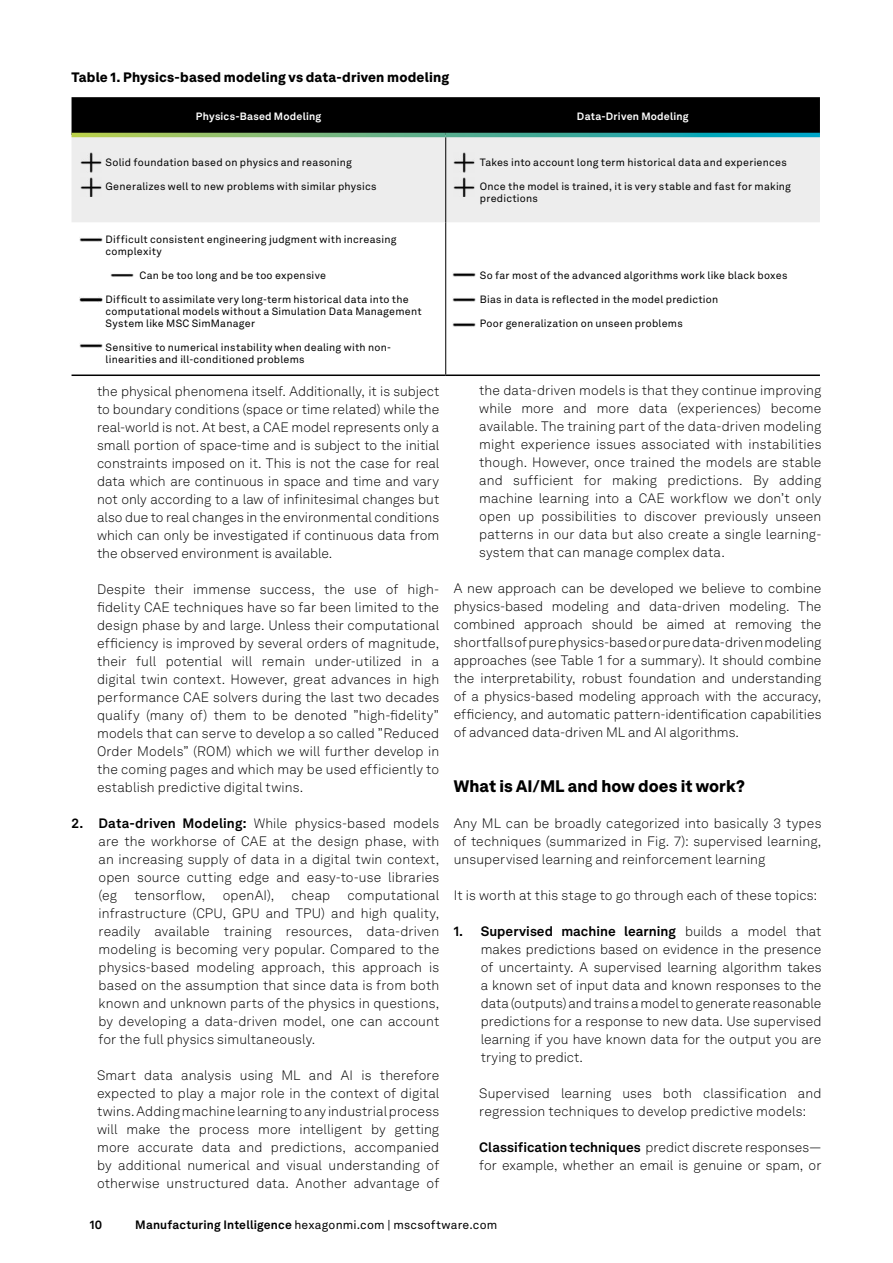
<style>
.page{position:relative;width:893px;height:1263px;background:#fff}
.page>*{position:absolute;margin:0;border:0;box-sizing:border-box;transform-origin:0 0}
.t1{font:900 16.5px "Hexagon Akkurat";letter-spacing:.005em;color:#000}
.t2{font:300 13.5px/18px "Hexagon Akkurat";letter-spacing:.005em;color:#000;text-align:justify}
.t3{font:900 13.5px "Hexagon Akkurat";letter-spacing:.015em;color:#000}
.t4{font:12px "Hexagon Akkurat";letter-spacing:.015em;color:#000}
.t5{font:700 12px "Hexagon Akkurat";color:#000}
.t6{font:10.5px/12px "Hexagon Akkurat";letter-spacing:.02em;color:#000}
.t7{font:700 10.5px "Hexagon Akkurat";letter-spacing:.02em;color:#fff}
.s1{font-weight:700}
</style>
<div class="page">
<div style="left:72px;top:97px;width:748px;height:36px;background:#000"></div>
<div style="left:72px;top:137px;width:748px;height:85px;background:#ededed"></div>
<hr style="left:445px;top:137px;width:1px;height:85px;background:#000">
<hr style="left:445px;top:222px;width:1px;height:152px;background:#000">
<hr style="left:72px;top:374px;width:374px;height:2px;background:#000">
<hr style="left:446px;top:374px;width:374px;height:2px;background:#000">
<svg style="left:72px;top:133px;width:374px;height:4px"></svg>
<svg style="left:446px;top:133px;width:374px;height:4px"></svg>
<img style="left:454px;top:177px;width:21px;height:20px">
<img style="left:452px;top:273px;width:23px;height:4px">
<img style="left:454px;top:153px;width:21px;height:19px">
<img style="left:81px;top:177px;width:20px;height:20px">
<img style="left:81px;top:153px;width:20px;height:19px">
<img style="left:452px;top:298px;width:23px;height:4px">
<img style="left:452px;top:323px;width:23px;height:4px">
<img style="left:79px;top:238px;width:23px;height:4px">
<img style="left:79px;top:344px;width:23px;height:4px">
<img style="left:79px;top:296px;width:23px;height:6px">
<img style="left:111px;top:273px;width:23px;height:4px">
<p class="t3" style="left:72px;top:66px;width:379px">Table 1. Physics-based modeling vs data-driven modeling</p>
<p class="t7" style="left:196px;top:108px;width:127px">Physics-Based Modeling</p>
<p class="t7" style="left:577px;top:108px;width:113px">Data-Driven Modeling</p>
<p class="t6" style="left:106px;top:156px;width:248px">Solid foundation based on physics and reasoning</p>
<p class="t6" style="left:106px;top:180px;width:272px">Generalizes well to new problems with similar physics</p>
<p class="t6" style="left:480px;top:156px;width:308px">Takes into account long term historical data and experiences</p>
<p class="t6" style="left:480px;top:180px;width:313px">Once the model is trained, it is very stable and fast for making predictions</p>
<p class="t6" style="left:106px;top:233px;width:292px">Difficult consistent engineering judgment with increasing complexity</p>
<p class="t6" style="left:140px;top:269px;width:188px">Can be too long and be too expensive</p>
<p class="t6" style="left:106px;top:293px;width:318px">Difficult to assimilate very long-term historical data into the computational models without a Simulation Data Management<br>System like MSC SimManager</p>
<p class="t6" style="left:106px;top:341px;width:287px">Sensitive to numerical instability when dealing with non&shy;linearities and ill-conditioned problems</p>
<p class="t2" style="left:97px;top:381px;width:344px">the physical phenomena itself. Additionally, it is subject to boundary conditions (space or time related) while the real-world is not. At best, a CAE model represents only a small portion of space-time and is subject to the initial constraints imposed on it. This is not the case for real data which are continuous in space and time and vary not only according to a law of infinitesimal changes but also due to real changes in the environmental conditions which can only be investigated if continuous data from the observed environment is available.</p>
<p class="t2" style="left:97px;top:579px;width:344px">Despite their immense success, the use of high&shy;fidelity CAE techniques have so far been limited to the design phase by and large. Unless their computational efficiency is improved by several orders of magnitude, their full potential will remain under-utilized in a digital twin context. However, great advances in high performance CAE solvers during the last two decades qualify (many of) them to be denoted ”high-fidelity” models that can serve to develop a so called ”Reduced Order Models” (ROM) which we will further develop in the coming pages and which may be used efficiently to establish predictive digital twins.</p>
<p class="t2" style="left:99px;top:813px;width:342px;text-indent:-27px"><span class="s1">2. Data-driven Modeling:</span> While physics-based models are the workhorse of CAE at the design phase, with an increasing supply of data in a digital twin context, open source cutting edge and easy-to-use libraries (eg</p>
<p class="t2" style="left:134px;top:885px;width:73px">tensorflow,</p>
<p class="t2" style="left:223px;top:885px;width:53px">openAI),</p>
<p class="t2" style="left:292px;top:885px;width:40px">cheap</p>
<p class="t2" style="left:99px;top:885px;width:342px;text-indent:249px">computational infrastructure (CPU, GPU and TPU) and high quality, readily available training resources, data-driven modeling is becoming very popular. Compared to the physics-based modeling approach, this approach is based on the assumption that since data is from both known and unknown parts of the physics in questions, by developing a data-driven model, one can account for the full physics simultaneously.</p>
<p class="t2" style="left:97px;top:1065px;width:344px">Smart data analysis using ML and AI is therefore expected to play a major role in the context of digital twins. Adding machine learning to any industrial process will make the process more intelligent by getting more accurate data and predictions, accompanied by additional numerical and visual understanding of otherwise unstructured data. Another advantage of</p>
<p class="t6" style="left:480px;top:269px;width:309px">So far most of the advanced algorithms work like black boxes</p>
<p class="t6" style="left:480px;top:293px;width:240px">Bias in data is reflected in the model prediction</p>
<p class="t6" style="left:480px;top:317px;width:204px">Poor generalization on unseen problems</p>
<p class="t2" style="left:479px;top:381px;width:344px">the data-driven models is that they continue improving while more and more data (experiences) become available. The training part of the data-driven modeling might experience issues associated with instabilities though. However, once trained the models are stable and sufficient for making predictions. By adding machine learning into a CAE workflow we don’t only open up possibilities to discover previously unseen patterns in our data but also create a single learning&shy;system that can manage complex data.</p>
<p class="t2" style="left:454px;top:579px;width:369px">A new approach can be developed we believe to combine physics-based modeling and data-driven modeling. The combined approach should be aimed at removing the shortfalls of pure physics-based or pure data-driven modeling approaches (see Table 1 for a summary). It should combine the interpretability, robust foundation and understanding of a physics-based modeling approach with the accuracy, efficiency, and automatic pattern-identification capabilities of advanced data-driven ML and AI algorithms.</p>
<p class="t1" style="left:454px;top:773px;width:293px">What is AI/ML and how does it work?</p>
<p class="t2" style="left:454px;top:813px;width:369px">Any ML can be broadly categorized into basically 3 types of techniques (summarized in Fig. 7): supervised learning, unsupervised learning and reinforcement learning</p>
<p class="t2" style="left:454px;top:885px;width:365px">It is worth at this stage to go through each of these topics:</p>
<p class="t2" style="left:481px;top:921px;width:342px;text-indent:-27px"><span class="s1">1. Supervised machine learning</span> builds a model that makes predictions based on evidence in the presence of uncertainty. A supervised learning algorithm takes a known set of input data and known responses to the data (outputs) and trains a model to generate reasonable predictions for a response to new data. Use supervised learning if you have known data for the output you are trying to predict.</p>
<p class="t2" style="left:479px;top:1083px;width:344px">Supervised learning uses both classification and regression techniques to develop predictive models:</p>
<p class="t2" style="left:479px;top:1137px;width:344px"><span class="s1">Classification techniques</span> predict discrete responses— for example, whether an email is genuine or spam, or</p>
<p class="t5" style="left:90px;top:1215px;width:14px">10</p>
<p class="t4" style="left:135px;top:1216px;width:364px"><span class="s1">Manufacturing Intelligence</span> hexagonmi.com | mscsoftware.com</p>
</div>
